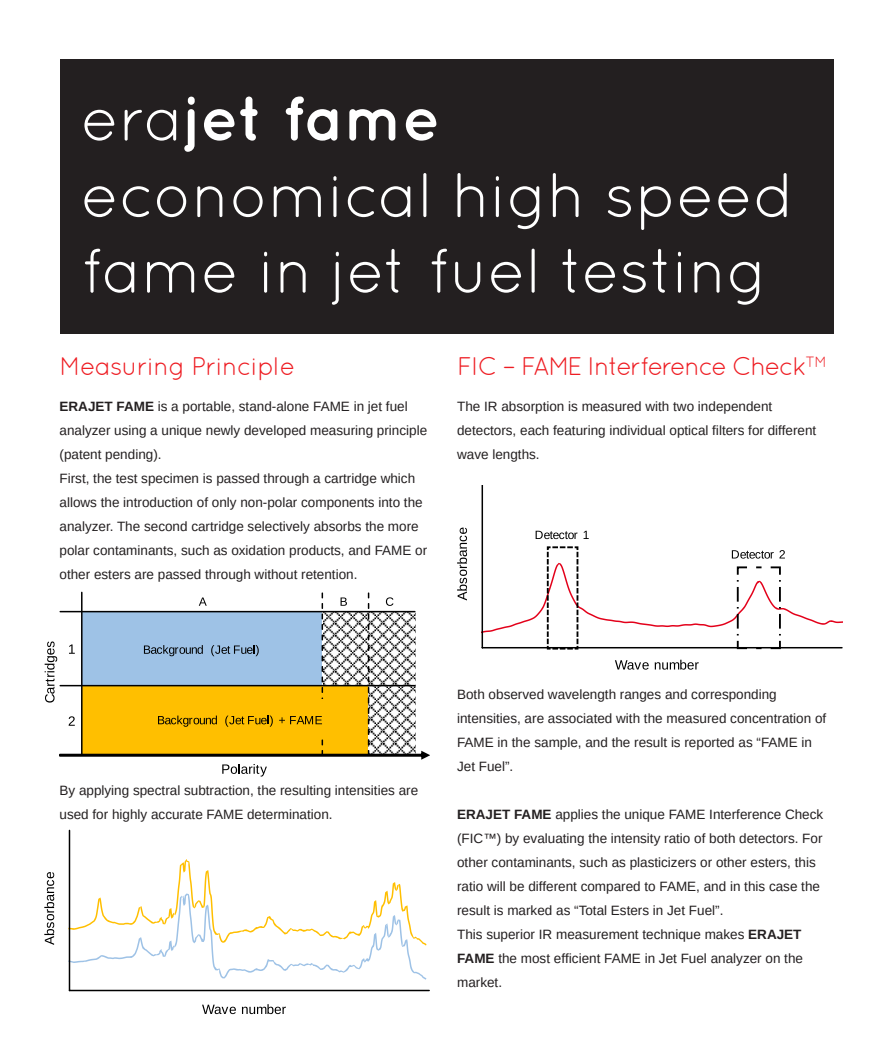
<style>
.page{position:relative;width:893px;height:1063px;background:#fff}
.page>*{position:absolute;margin:0;border:0;box-sizing:border-box;transform-origin:0 0}
.t1{font:63px/76.1px "Quicksand";letter-spacing:-.01em;color:#fff}
.t2{font:25.5px "Quicksand";letter-spacing:-.05em;color:#ee1d23}
.t3{font:25.5px "Quicksand";letter-spacing:-.03em;color:#ee1d23}
.t4{font:13.5px/24px "Arimo";color:#231f20}
.s1{font-weight:700}
</style>
<div class="page">
<div style="left:60px;top:60px;width:773px;height:274px;background:#231f20"></div>
<svg style="left:45px;top:592px;width:385px;height:185px"></svg>
<svg style="left:68px;top:859px;width:358px;height:121px"></svg>
<hr style="left:69px;top:990px;width:360px;height:1px;background:#000">
<hr style="left:69px;top:830px;width:1px;height:161px;background:#000">
<svg style="left:44px;top:872px;width:10px;height:73px"></svg>
<svg style="left:202px;top:1005px;width:34px;height:9px"></svg>
<svg style="left:242px;top:1004px;width:44px;height:10px"></svg>
<svg style="left:481px;top:485px;width:362px;height:164px"></svg>
<hr style="left:482px;top:647px;width:360px;height:1px;background:#000">
<hr style="left:482px;top:485px;width:1px;height:163px;background:#000">
<svg style="left:457px;top:528px;width:10px;height:72px"></svg>
<svg style="left:615px;top:660px;width:34px;height:10px"></svg>
<svg style="left:655px;top:660px;width:44px;height:10px"></svg>
<svg style="left:546px;top:545px;width:33px;height:105px"></svg>
<svg style="left:736px;top:566px;width:46px;height:84px"></svg>
<svg style="left:536px;top:531px;width:41px;height:8px"></svg>
<svg style="left:584px;top:531px;width:5px;height:8px"></svg>
<svg style="left:732px;top:550px;width:53px;height:9px"></svg>
<h1 class="t1" style="left:81px;top:80px;width:715px">era<span class="s1">jet fame </span>economical high speed fame in jet fuel testing</h1>
<h2 class="t3" style="left:60px;top:351px;width:237px">Measuring Principle</h2>
<p class="t4" style="left:60px;top:394px;width:369px"><span class="s1">ERAJET FAME</span> is a portable, stand-alone FAME in jet fuel analyzer using a unique newly developed measuring principle (patent pending).<br>First, the test specimen is passed through a cartridge which allows the introduction of only non-polar components into the analyzer. The second cartridge selectively absorbs the more polar contaminants, such as oxidation products, and FAME or other esters are passed through without retention.</p>
<h2 class="t2" style="left:457px;top:351px;width:371px">FIC – FAME Interference Check<sup>TM</sup></h2>
<p class="t4" style="left:457px;top:394px;width:361px">The IR absorption is measured with two independent detectors, each featuring individual optical filters for different wave lengths.</p>
<p class="t4" style="left:60px;top:778px;width:360px">By applying spectral subtraction, the resulting intensities are used for highly accurate FAME determination.</p>
<p class="t4" style="left:457px;top:682px;width:371px">Both observed wavelength ranges and corresponding intensities, are associated with the measured concentration of FAME in the sample, and the result is reported as “FAME in Jet Fuel”.</p>
<p class="t4" style="left:457px;top:802px;width:368px"><span class="s1">ERAJET FAME</span> applies the unique FAME Interference Check (FIC™) by evaluating the intensity ratio of both detectors. For other contaminants, such as plasticizers or other esters, this ratio will be different compared to FAME, and in this case the result is marked as “Total Esters in Jet Fuel”.<br>This superior IR measurement technique makes <span class="s1">ERAJET FAME</span> the most efficient FAME in Jet Fuel analyzer on the market.</p>
</div>
